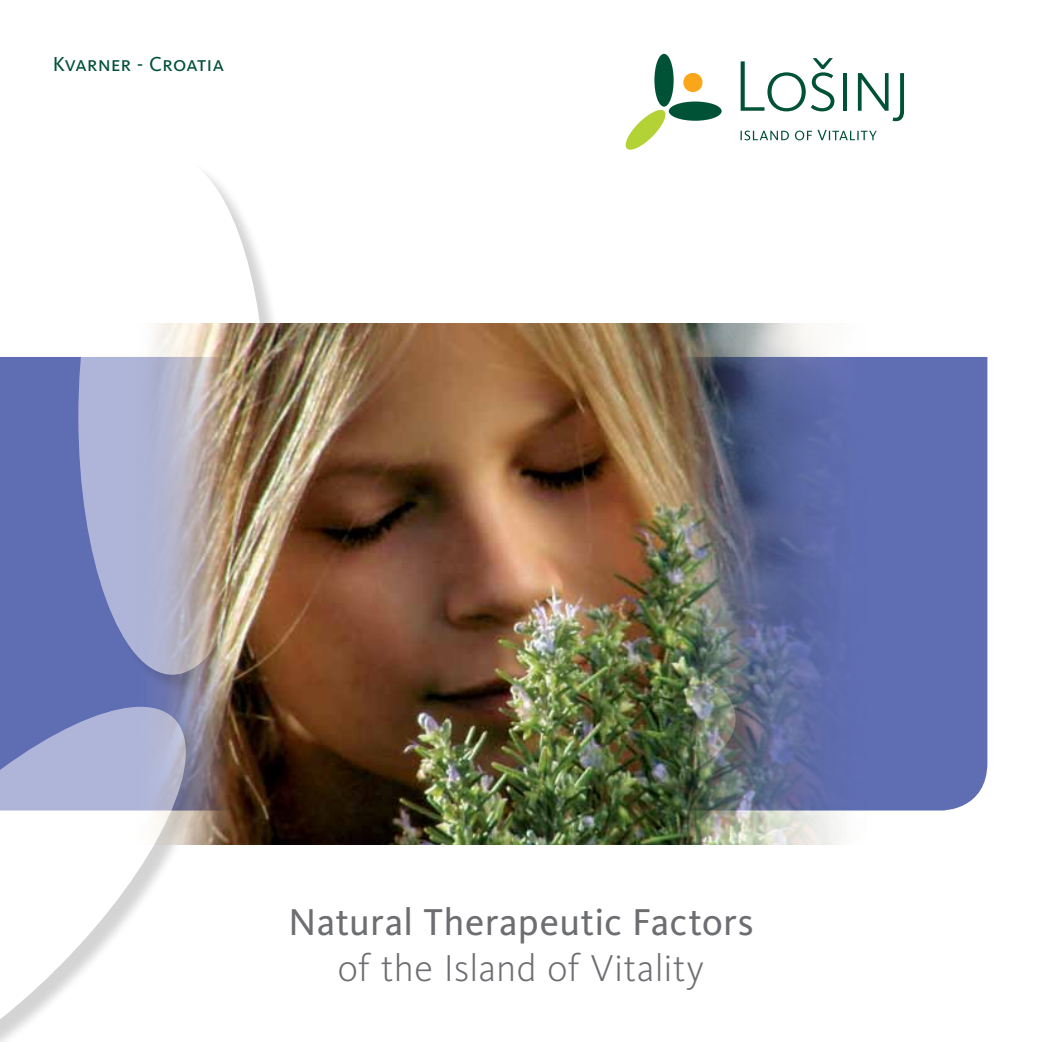
<style>
.page{position:relative;width:1042px;height:1042px;background:#fff}
.page>*{position:absolute;margin:0;border:0;box-sizing:border-box;transform-origin:0 0}
.t1{font:38.85px "Kievit Pro";letter-spacing:.01em;color:#6d6e71}
.t2{font:300 38.85px "Kievit Pro";letter-spacing:.005em;color:#6d6e71}
.t3{font:21px "Kievit Pro";letter-spacing:.02em;color:#005236}
</style>
<div class="page">
<div style="left:880px;top:357px;width:107px;height:453px;background:#5f6db3"></div>
<div style="left:0;top:161px;width:757px;height:881px;background:#000;opacity:.35"></div>
<svg style="left:78px;top:158px;width:188px;height:517px"></svg>
<svg style="left:0;top:682px;width:211px;height:360px"></svg>
<img style="left:131px;top:324px;width:749px;height:521px">
<svg style="left:683px;top:73px;width:20px;height:19px"></svg>
<div style="left:669px;top:102px;width:52px;height:19px;background:#005236;border-radius:50%"></div>
<div style="left:654px;top:54px;width:19px;height:53px;background:#005236;border-radius:50%"></div>
<svg style="left:625px;top:110px;width:41px;height:40px"></svg>
<svg style="left:740px;top:58px;width:94px;height:53px"></svg>
<hr style="left:843px;top:73px;width:4px;height:38px;background:#005236">
<svg style="left:858px;top:73px;width:46px;height:48px"></svg>
<svg style="left:740px;top:130px;width:136px;height:10px"></svg>
<p class="t3" style="left:53px;top:51px;width:173px">Kvarner - Croatia</p>
<p class="t1" style="left:288px;top:898px;width:467px">Natural Therapeutic Factors</p>
<p class="t2" style="left:338px;top:945px;width:368px">of the Island of Vitality</p>
</div>
